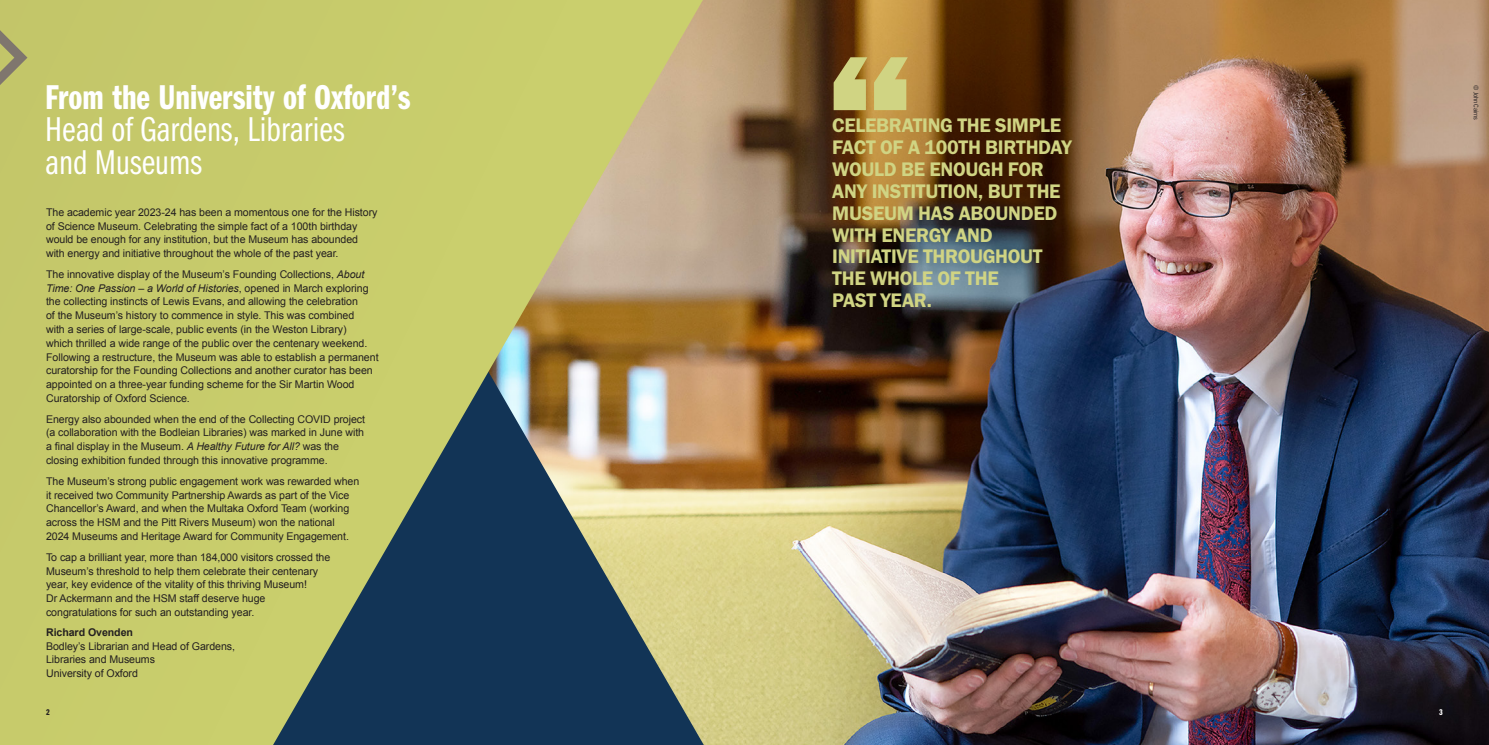
<style>
.page{position:relative;width:1489px;height:745px;background:#fff}
.page>*{position:absolute;margin:0;border:0;box-sizing:border-box;transform-origin:0 0}
.t1{font:900 134.38px "Franklin Gothic ATF";color:#d0d483}
.t2{font:35.62px/32.5px "Franklin Gothic URW Com Boo";color:#fff}
.t3{font:35.62px "Franklin Gothic URW Com Dem";color:#fff}
.t4{font:20.25px/21.9px "Franklin Gothic URW Dem";letter-spacing:-.015em;color:#d0d483}
.t5{font:10.62px/13.8px "Arial";letter-spacing:-.005em;color:#231f20}
.t6{font:700 10.62px "Arial";letter-spacing:-.005em;color:#231f20}
.t7{font:8.62px "Franklin Gothic LT Pro Dm Cm";color:#231f20}
.t8{font:8.62px "Franklin Gothic LT Pro Dm Cm";color:#fff}
.t9{font:6.88px "Franklin Gothic URW Cond";letter-spacing:-.005em;color:#231f20}
.s1{font-style:italic}
</style>
<div class="page">
<img style="left:709px;top:0;width:779px;height:744px">
<svg style="left:0;top:0;width:709px;height:744px;background:#bfc06e"></svg>
<svg style="left:314px;top:238px;width:276px;height:490px;background:#718164"></svg>
<svg style="left:0;top:30px;width:27px;height:55px"></svg>
<h2 class="t3" style="left:45px;top:72px;width:367px">From the University of Oxford’s</h2>
<h2 class="t2" style="left:45px;top:112px;width:301px">Head of Gardens, Libraries and Museums</h2>
<p class="t5" style="left:46px;top:205px;width:333px">The academic year 2023-24 has been a momentous one for the History of Science Museum. Celebrating the simple fact of a 100th birthday would be enough for any institution, but the Museum has abounded with energy and initiative throughout the whole of the past year.</p>
<p class="t5" style="left:46px;top:267px;width:334px">The innovative display of the Museum’s Founding Collections, <span class="s1">About Time: One Passion – a World of Histories</span>, opened in March exploring the collecting instincts of Lewis Evans, and allowing the celebration<br>of the Museum’s history to commence in style. This was combined<br>with a series of large-scale, public events (in the Weston Library)<br>which thrilled a wide range of the public over the centenary weekend.<br>Following a restructure, the Museum was able to establish a permanent curatorship for the Founding Collections and another curator has been appointed on a three-year funding scheme for the Sir Martin Wood Curatorship of Oxford Science.</p>
<p class="t5" style="left:46px;top:412px;width:320px">Energy also abounded when the end of the Collecting COVID project (a collaboration with the Bodleian Libraries) was marked in June with a final display in the Museum. <span class="s1">A Healthy Future for All?</span> was the closing exhibition funded through this innovative programme.</p>
<p class="t5" style="left:46px;top:474px;width:315px">The Museum’s strong public engagement work was rewarded when it received two Community Partnership Awards as part of the Vice Chancellor’s Award, and when the Multaka Oxford Team (working across the HSM and the Pitt Rivers Museum) won the national 2024 Museums and Heritage Award for Community Engagement.</p>
<p class="t5" style="left:46px;top:550px;width:286px">To cap a brilliant year, more than 184,000 visitors crossed the Museum’s threshold to help them celebrate their centenary year, key evidence of the vitality of this thriving Museum!<br>Dr Ackermann and the HSM staff deserve huge congratulations for such an outstanding year.</p>
<p class="t6" style="left:46px;top:625px;width:88px">Richard Ovenden</p>
<p class="t5" style="left:46px;top:639px;width:190px">Bodley’s Librarian and Head of Gardens,<br>Libraries and Museums<br>University of Oxford</p>
<h1 class="t1" style="left:829px;top:14px;width:83px">“</h1>
<h3 class="t4" style="left:832px;top:114px;width:241px">CELEBRATING THE SIMPLE<br>FACT OF A 100TH BIRTHDAY<br>WOULD BE ENOUGH FOR<br>ANY INSTITUTION, BUT THE<br>MUSEUM HAS ABOUNDED<br>WITH ENERGY AND<br>INITIATIVE THROUGHOUT<br>THE WHOLE OF THE<br>PAST YEAR.</h3>
<p class="t7" style="left:46px;top:707px;width:5px">2</p>
<p class="t8" style="left:1438px;top:707px;width:5px">3</p>
<p class="t9" style="left:1480px;top:85px;width:36px;rotate:90deg">© John Cairns</p>
</div>
